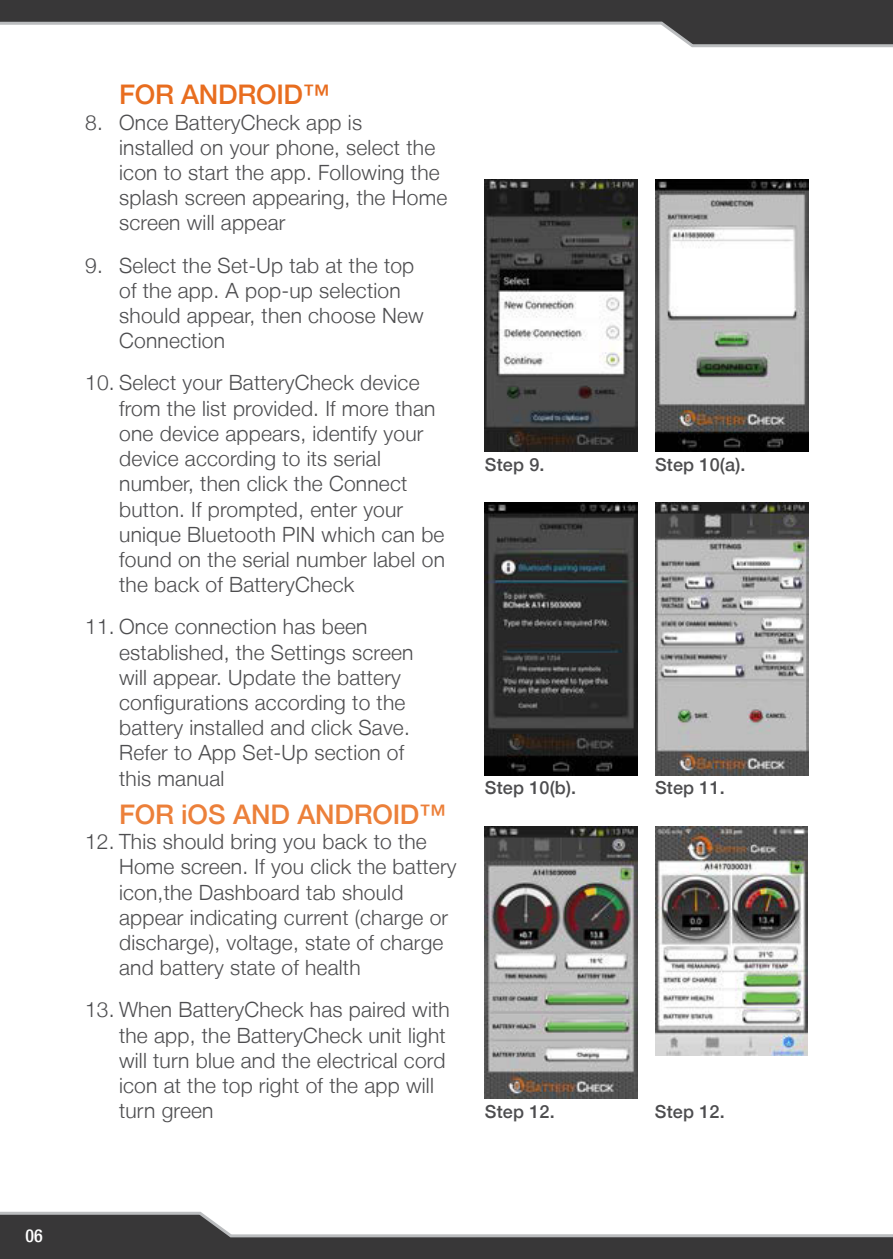
<style>
.page{position:relative;width:893px;height:1259px;background:#fff}
.page>*{position:absolute;margin:0;border:0;box-sizing:border-box;transform-origin:0 0}
.Body_Copy_1{font:500 27px "Helvetica Neue LT";letter-spacing:-.01em;color:#ec803a}
.Sub_Heading_1{font:500 27px "Helvetica Neue LT";letter-spacing:-.01em;color:#e86d1f}
.t1{font:300 21px/25.2px "Helvetica Neue LT";letter-spacing:.01em;color:#4d4d4f}
.Table_1{font:500 18px "Helvetica Neue LT";letter-spacing:.01em;color:#4d4d4f}
.t2{font:500 condensed 18px "Helvetica Neue LT";color:#fff}
</style>
<div class="page">
<svg style="left:0;top:1211px;width:893px;height:48px"></svg>
<svg style="left:0;top:0;width:893px;height:48px"></svg>
<img style="left:485px;top:179px;width:153px;height:272px">
<img style="left:485px;top:503px;width:153px;height:272px">
<img style="left:655px;top:179px;width:153px;height:272px">
<img style="left:655px;top:503px;width:153px;height:272px">
<img style="left:485px;top:826px;width:153px;height:272px">
<img style="left:655px;top:826px;width:153px;height:229px">
<p class="t2" style="left:26px;top:1224px;width:19px">06</p>
<p class="Sub_Heading_1" style="left:119px;top:79px;width:212px">FOR ANDROID™</p>
<p class="t1" style="left:119px;top:109px;width:330px;text-indent:-34px">8. Once BatteryCheck app is<br>installed on your phone, select the icon to start the app. Following the splash screen appearing, the Home screen will appear</p>
<p class="t1" style="left:119px;top:252px;width:306px;text-indent:-34px">9. Select the Set-Up tab at the top of the app. A pop-up selection should appear, then choose New<br>Connection</p>
<p class="t1" style="left:119px;top:370px;width:327px;text-indent:-34px">10. Select your BatteryCheck device from the list provided. If more than one device appears, identify your device according to its serial number, then click the Connect button. If prompted, enter your unique Bluetooth PIN which can be found on the serial number label on the back of BatteryCheck</p>
<p class="t1" style="left:119px;top:614px;width:296px;text-indent:-34px">11. Once connection has been established, the Settings screen will appear. Update the battery configurations according to the battery installed and click Save.<br>Refer to App Set-Up section of this manual</p>
<p class="Body_Copy_1" style="left:119px;top:798px;width:328px">FOR iOS AND ANDROID™</p>
<p class="t1" style="left:119px;top:828px;width:339px;text-indent:-34px">12. This should bring you back to the Home screen. If you click the battery icon,the Dashboard tab should appear indicating current (charge or discharge), voltage, state of charge and battery state of health</p>
<p class="t1" style="left:119px;top:997px;width:332px;text-indent:-34px">13. When BatteryCheck has paired with the app, the BatteryCheck unit light will turn blue and the electrical cord icon at the top right of the app will turn green</p>
<p class="Table_1" style="left:485px;top:453px;width:61px">Step 9.</p>
<p class="Table_1" style="left:655px;top:453px;width:92px">Step 10(a).</p>
<p class="Table_1" style="left:485px;top:777px;width:93px">Step 10(b).</p>
<p class="Table_1" style="left:655px;top:777px;width:71px">Step 11.</p>
<p class="Table_1" style="left:485px;top:1100px;width:71px">Step 12.</p>
<p class="Table_1" style="left:655px;top:1100px;width:71px">Step 12.</p>
</div>
